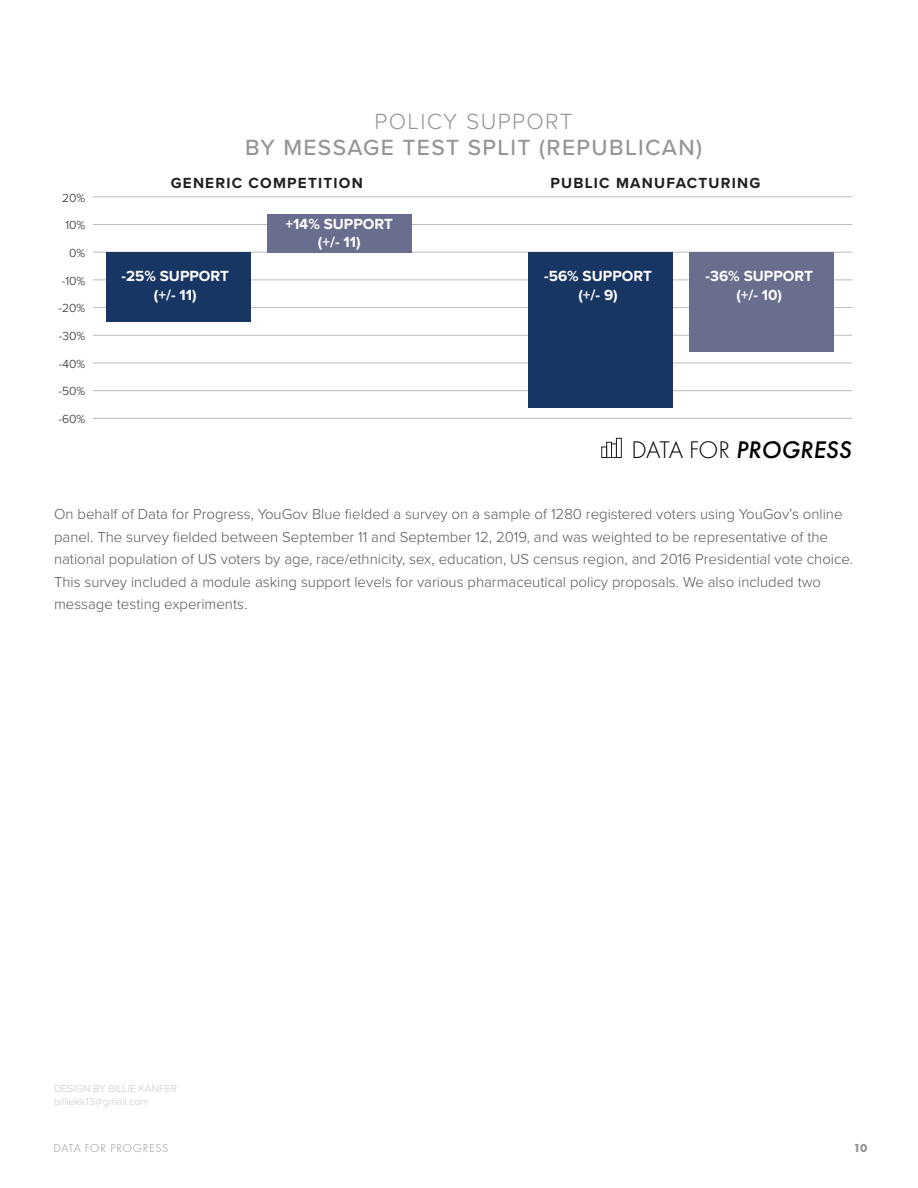
<style>
.page{position:relative;width:918px;height:1188px;background:#fff}
.page>*{position:absolute;margin:0;border:0;box-sizing:border-box;transform-origin:0 0}
.t1{font:italic 500 24.9px "Futura PT";color:#000}
.t2{font:500 22.8px/25.5px "Proxima Nova";letter-spacing:.06em;color:#939598;text-align:center}
.t3{font:700 15.15px/18.3px "Proxima Nova";color:#fff;text-align:center}
.t4{font:700 15.15px "Proxima Nova";letter-spacing:.08em;color:#231f20}
.body_copy{font:300 15px/22.5px "Proxima Nova";color:#57585a}
.t5{font:300 12.15px "Proxima Nova";color:#231f20}
.t6{font:300 12px "Futura PT";letter-spacing:.055em;color:#939598}
.t7{font:700 12px "Futura PT";color:#939598}
.t8{font:300 10.5px "Proxima Nova";color:#c7c8ca}
.s1{font-weight:300}
.s2{font-weight:300;font-style:normal}
</style>
<div class="page">
<hr style="left:93px;top:418px;width:759px;height:1px;background:#bcbdc0">
<hr style="left:93px;top:390px;width:759px;height:1px;background:#bcbdc0">
<hr style="left:93px;top:363px;width:759px;height:1px;background:#bcbdc0">
<hr style="left:93px;top:335px;width:759px;height:1px;background:#bcbdc0">
<hr style="left:93px;top:307px;width:759px;height:1px;background:#bcbdc0">
<hr style="left:93px;top:279px;width:759px;height:1px;background:#bcbdc0">
<hr style="left:93px;top:252px;width:759px;height:1px;background:#bcbdc0">
<hr style="left:93px;top:224px;width:759px;height:1px;background:#bcbdc0">
<hr style="left:93px;top:196px;width:759px;height:1px;background:#bcbdc0">
<div style="left:689px;top:253px;width:145px;height:99px;background:#696d8e"></div>
<div style="left:528px;top:253px;width:145px;height:155px;background:#183663"></div>
<div style="left:267px;top:214px;width:145px;height:39px;background:#696d8e"></div>
<div style="left:106px;top:253px;width:145px;height:69px;background:#183663"></div>
<div style="left:601px;top:447px;width:6px;height:11px;border:1px solid #231f20"></div>
<div style="left:606px;top:442px;width:6px;height:16px;border:1px solid #231f20"></div>
<div style="left:611px;top:444px;width:6px;height:14px;border:1px solid #231f20"></div>
<div style="left:616px;top:438px;width:6px;height:20px;border:1px solid #231f20"></div>
<p class="t2" style="left:245px;top:108px;width:458px"><span class="s1">POLICY SUPPORT<br></span>BY MESSAGE TEST SPLIT (REPUBLICAN)</p>
<p class="t5" style="left:62px;top:190px;width:25px">20%</p>
<p class="t5" style="left:65px;top:218px;width:21px">10%</p>
<p class="t5" style="left:69px;top:246px;width:18px">0%</p>
<p class="t5" style="left:62px;top:273px;width:25px">-10%</p>
<p class="t5" style="left:58px;top:301px;width:28px">-20%</p>
<p class="t5" style="left:59px;top:329px;width:28px">-30%</p>
<p class="t5" style="left:59px;top:356px;width:28px">-40%</p>
<p class="t5" style="left:58px;top:384px;width:28px">-50%</p>
<p class="t5" style="left:58px;top:412px;width:28px">-60%</p>
<p class="t4" style="left:171px;top:174px;width:194px">GENERIC COMPETITION</p>
<p class="t4" style="left:550px;top:174px;width:212px">PUBLIC MANUFACTURING</p>
<p class="t3" style="left:121px;top:268px;width:109px">-25% SUPPORT (+/- 11)</p>
<p class="t3" style="left:285px;top:216px;width:109px">+14% SUPPORT (+/- 11)</p>
<p class="t3" style="left:544px;top:268px;width:109px">-56% SUPPORT (+/- 9)</p>
<p class="t3" style="left:706px;top:268px;width:109px">-36% SUPPORT (+/- 10)</p>
<p class="t1" style="left:631px;top:434px;width:221px"><span class="s2">DATA FOR</span> PROGRESS</p>
<p class="body_copy" style="left:54px;top:503px;width:801px">On behalf of Data for Progress, YouGov Blue fielded a survey on a sample of 1280 registered voters using YouGov’s online panel. The survey fielded between September 11 and September 12, 2019, and was weighted to be representative of the national population of US voters by age, race/ethnicity, sex, education, US census region, and 2016 Presidential vote choice.<br>This survey included a module asking support levels for various pharmaceutical policy proposals. We also included two message testing experiments.</p>
<p class="t8" style="left:54px;top:1082px;width:124px">DESIGN BY BILLIE KANFER</p>
<p class="t8" style="left:54px;top:1095px;width:96px">billiekk13@gmail.com</p>
<p class="t6" style="left:54px;top:1141px;width:116px">DATA FOR PROGRESS</p>
<p class="t7" style="left:853px;top:1140px;width:16px">10</p>
</div>
